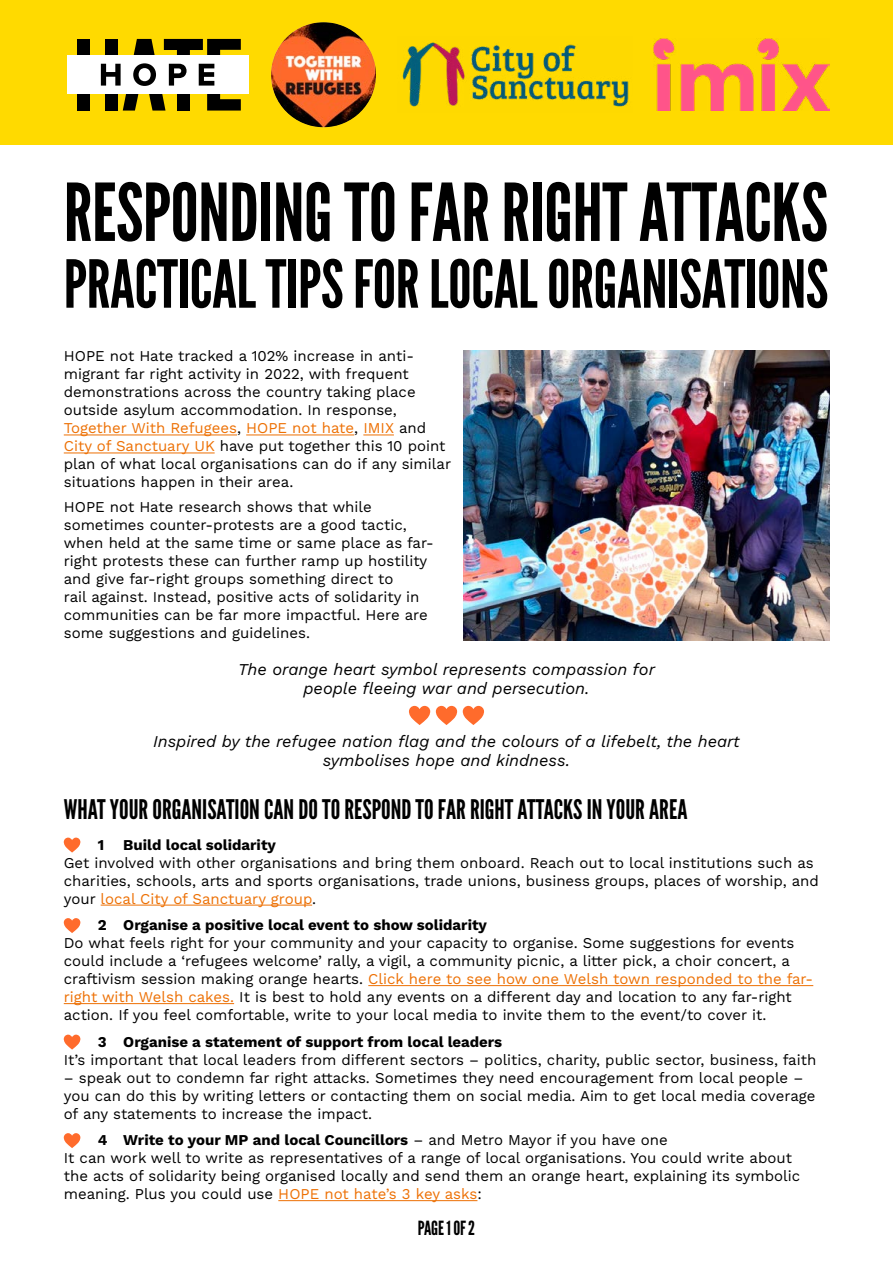
<style>
.page{position:relative;width:893px;height:1263px;background:#fff}
.page>*{position:absolute;margin:0;border:0;box-sizing:border-box;transform-origin:0 0}
.t1{font:79.5px "League Gothic";letter-spacing:-.005em;color:#000}
.t2{font:66px "League Gothic";letter-spacing:-.005em;color:#000}
.t3{font:27px "League Gothic";color:#000}
.t4{font:19.5px "League Gothic";letter-spacing:-.015em;color:#000}
.t5{font:italic 16.5px/19.8px "Work Sans";color:#000;text-align:center}
.t6{font:15px/18px "Work Sans";color:#000}
.t7{font:700 15px "Work Sans";color:#000}
.s1{color:#ed7004}
.s2{font-weight:700}
</style>
<div class="page">
<div style="left:0;top:0;width:893px;height:145px;background:#ffda00"></div>
<hr style="left:64px;top:435px;width:173px;height:1px;background:#ed7004">
<hr style="left:246px;top:435px;width:108px;height:1px;background:#ed7004">
<hr style="left:363px;top:435px;width:31px;height:1px;background:#ed7004">
<hr style="left:64px;top:453px;width:151px;height:1px;background:#ed7004">
<hr style="left:101px;top:905px;width:211px;height:1px;background:#ed7004">
<hr style="left:368px;top:985px;width:445px;height:1px;background:#ed7004">
<hr style="left:64px;top:1003px;width:170px;height:1px;background:#ed7004">
<hr style="left:278px;top:1200px;width:199px;height:1px;background:#ed7004">
<svg style="left:409px;top:706px;width:21px;height:19px"></svg>
<svg style="left:436px;top:706px;width:48px;height:19px"></svg>
<svg style="left:64px;top:837px;width:17px;height:15px"></svg>
<svg style="left:64px;top:918px;width:17px;height:15px"></svg>
<svg style="left:64px;top:1035px;width:17px;height:14px"></svg>
<svg style="left:64px;top:1133px;width:17px;height:15px"></svg>
<div style="left:105px;top:39px;width:13px;height:16px;background:#000"></div>
<div style="left:77px;top:94px;width:13px;height:17px;background:#000"></div>
<div style="left:77px;top:39px;width:13px;height:16px;background:#000"></div>
<svg style="left:123px;top:94px;width:15px;height:17px"></svg>
<div style="left:105px;top:94px;width:13px;height:17px;background:#000"></div>
<svg style="left:149px;top:94px;width:16px;height:17px"></svg>
<svg style="left:134px;top:39px;width:21px;height:16px"></svg>
<div style="left:177px;top:94px;width:13px;height:17px;background:#000"></div>
<svg style="left:164px;top:39px;width:77px;height:16px"></svg>
<svg style="left:207px;top:94px;width:34px;height:17px"></svg>
<div style="left:67px;top:55px;width:182px;height:39px;background:#fff"></div>
<svg style="left:101px;top:64px;width:20px;height:22px"></svg>
<svg style="left:133px;top:63px;width:23px;height:23px"></svg>
<svg style="left:169px;top:64px;width:18px;height:22px"></svg>
<svg style="left:199px;top:64px;width:15px;height:22px"></svg>
<img style="left:463px;top:350px;width:366px;height:290px">
<img style="left:402px;top:42px;width:227px;height:65px">
<img style="left:653px;top:39px;width:176px;height:72px">
<img style="left:271px;top:22px;width:105px;height:105px;border-radius:53px">
<h1 class="t1" style="left:64px;top:165px;width:766px">RESPONDING TO FAR RIGHT ATTACKS</h1>
<h2 class="t2" style="left:64px;top:245px;width:766px">PRACTICAL TIPS FOR LOCAL ORGANISATIONS</h2>
<p class="t6" style="left:64px;top:347px;width:389px">HOPE not Hate tracked a 102% increase in anti&shy;migrant far right activity in 2022, with frequent demonstrations across the country taking place outside asylum accommodation. In response, <span class="s1">Together With Refugees</span>, <span class="s1">HOPE not hate</span>, <span class="s1">IMIX</span> and <span class="s1">City of Sanctuary UK</span> have put together this 10 point plan of what local organisations can do if any similar situations happen in their area.</p>
<p class="t6" style="left:64px;top:497px;width:371px">HOPE not Hate research shows that while sometimes counter-protests are a good tactic, when held at the same time or same place as far&shy;right protests these can further ramp up hostility and give far-right groups something direct to<br>rail against. Instead, positive acts of solidarity in communities can be far more impactful. Here are some suggestions and guidelines.</p>
<p class="t5" style="left:238px;top:658px;width:418px">The orange heart symbol represents compassion for people fleeing war and persecution.</p>
<p class="t5" style="left:153px;top:730px;width:588px">Inspired by the refugee nation flag and the colours of a lifebelt, the heart symbolises hope and kindness.</p>
<h3 class="t3" style="left:64px;top:793px;width:625px">WHAT YOUR ORGANISATION CAN DO TO RESPOND TO FAR RIGHT ATTACKS IN YOUR AREA</h3>
<p class="t7" style="left:98px;top:833px;width:8px">1</p>
<p class="t7" style="left:123px;top:833px;width:154px">Build local solidarity</p>
<p class="t6" style="left:64px;top:853px;width:757px">Get involved with other organisations and bring them onboard. Reach out to local institutions such as charities, schools, arts and sports organisations, trade unions, business groups, places of worship, and your <span class="s1">local City of Sanctuary group</span>.</p>
<p class="t7" style="left:98px;top:914px;width:391px">2 Organise a positive local event to show solidarity</p>
<p class="t6" style="left:64px;top:933px;width:751px">Do what feels right for your community and your capacity to organise. Some suggestions for events could include a ‘refugees welcome’ rally, a vigil, a community picnic, a litter pick, a choir concert, a craftivism session making orange hearts. <span class="s1">Click here to see how one Welsh town responded to the far&shy;right with Welsh cakes.</span> It is best to hold any events on a different day and location to any far-right action. If you feel comfortable, write to your local media to invite them to the event/to cover it.</p>
<p class="t7" style="left:98px;top:1030px;width:406px">3 Organise a statement of support from local leaders</p>
<p class="t6" style="left:64px;top:1050px;width:754px">It’s important that local leaders from different sectors – politics, charity, public sector, business, faith</p>
<p class="t6" style="left:64px;top:1068px;width:753px">– speak out to condemn far right attacks. Sometimes they need encouragement from local people – you can do this by writing letters or contacting them on social media. Aim to get local media coverage of any statements to increase the impact.</p>
<p class="t6" style="left:64px;top:1130px;width:738px;text-indent:34px"><span class="s2">4 Write to your MP and local Councillors</span> – and Metro Mayor if you have one<br>It can work well to write as representatives of a range of local organisations. You could write about the acts of solidarity being organised locally and send them an orange heart, explaining its symbolic meaning. Plus you could use <span class="s1">HOPE not hate’s 3 key asks</span>:</p>
<h3 class="t4" style="left:418px;top:1216px;width:59px">PAGE 1 OF 2</h3>
</div>
